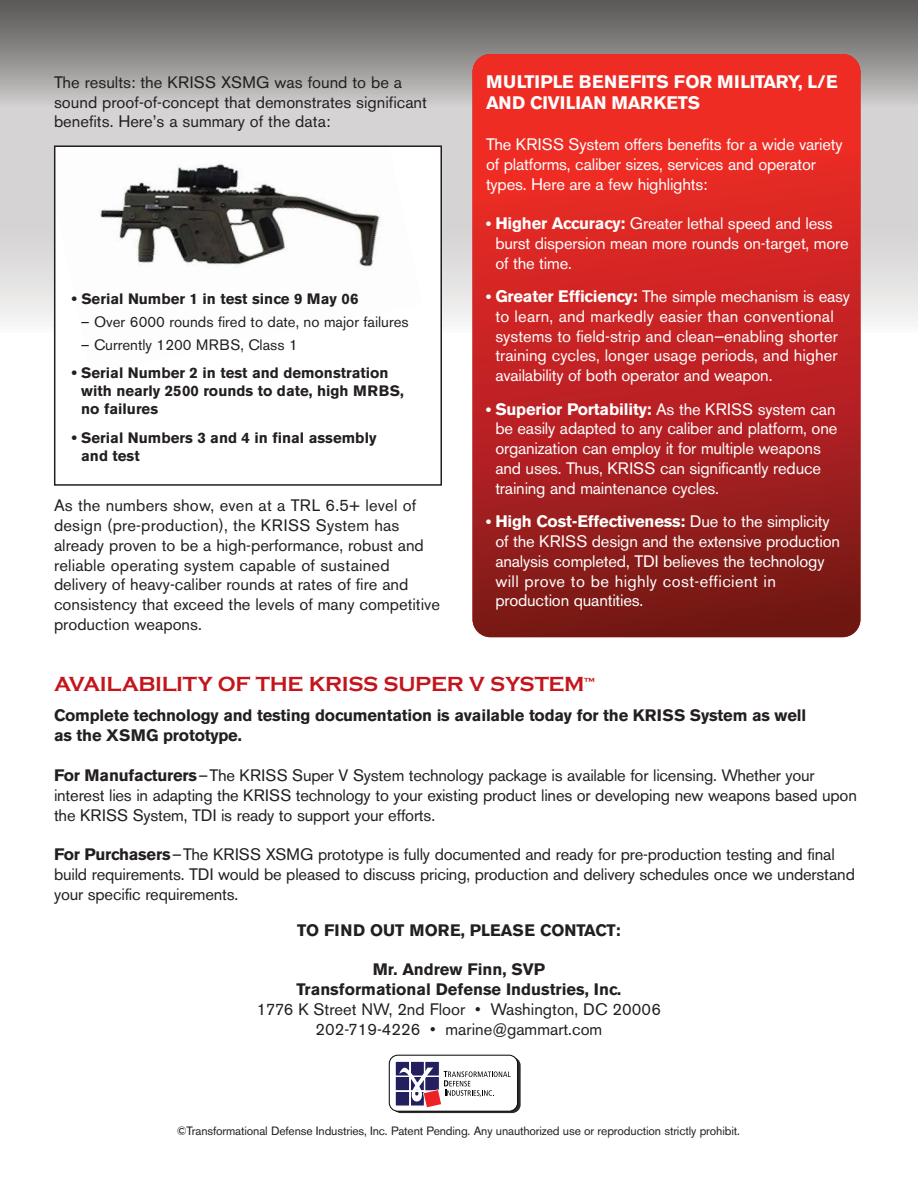
<style>
.page{position:relative;width:918px;height:1188px;background:#fff}
.page>*{position:absolute;margin:0;border:0;box-sizing:border-box;transform-origin:0 0}
.t1{font:700 21px "Copperplate Gothic";letter-spacing:-.015em;color:#c4151c}
.t2{font:700 18px/21.6px "Akzidenz Grotesk BE";letter-spacing:-.01em;color:#fff}
.t3{font:16.5px/19.8px "Akzidenz Grotesk BE";color:#231f20}
.t4{font:16.5px/19.8px "Akzidenz Grotesk BE";letter-spacing:-.01em;color:#fff}
.t5{font:700 16.5px/19.8px "Akzidenz Grotesk BE";letter-spacing:-.01em;color:#231f20}
.t6{font:700 15px/18px "Akzidenz Grotesk BE";color:#231f20}
.t7{font:15px "Akzidenz Grotesk BE";color:#231f20}
.t8{font:12px "Akzidenz Grotesk BE";letter-spacing:-.01em;color:#231f20}
.s1{font-weight:700;font-size:15px}
.s2{font-weight:700}
</style>
<div class="page">
<svg style="left:0;top:0;width:917px;height:350px;background:#a8a6a5"></svg>
<svg style="left:472px;top:54px;width:389px;height:583px;background:#bf2321"></svg>
<svg style="left:392px;top:1057px;width:129px;height:56px"></svg>
<div style="left:389px;top:1055px;width:129px;height:56px;background:#fff;border-radius:9px"></div>
<div style="left:389px;top:1055px;width:129px;height:56px;border:1px solid #020303;border-radius:9px"></div>
<svg style="left:395px;top:1061px;width:116px;height:47px"></svg>
<div style="left:55px;top:146px;width:386px;height:339px;background:#fff"></div>
<img style="left:100px;top:163px;width:280px;height:104px">
<div style="left:54px;top:145px;width:388px;height:341px;border:2px solid #231f20"></div>
<svg style="left:917px;top:0;width:1px;height:321px"></svg>
<p class="t3" style="left:54px;top:74px;width:375px">The results: the KRISS XSMG was found to be a sound proof-of-concept that demonstrates significant benefits. Here’s a summary of the data:</p>
<p class="t6" style="left:72px;top:291px;width:288px">• Serial Number 1 in test since 9 May 06</p>
<p class="t7" style="left:81px;top:316px;width:329px">– Over 6000 rounds fired to date, no major failures</p>
<p class="t7" style="left:81px;top:339px;width:219px">– Currently 1200 MRBS, Class 1</p>
<p class="t6" style="left:81px;top:365px;width:324px;text-indent:-9px">• Serial Number 2 in test and demonstration with nearly 2500 rounds to date, high MRBS, no failures</p>
<p class="t6" style="left:81px;top:430px;width:297px;text-indent:-9px">• Serial Numbers 3 and 4 in final assembly and test</p>
<p class="t3" style="left:54px;top:497px;width:388px">As the numbers show, even at a TRL 6.5+ level of design (pre-production), the KRISS System has already proven to be a high-performance, robust and reliable operating system capable of sustained delivery of heavy-caliber rounds at rates of fire and consistency that exceed the levels of many competitive production weapons.</p>
<p class="t2" style="left:486px;top:72px;width:353px">MULTIPLE BENEFITS FOR MILITARY, L/E<br>AND CIVILIAN MARKETS</p>
<p class="t4" style="left:486px;top:136px;width:358px">The KRISS System offers benefits for a wide variety of platforms, caliber sizes, services and operator types. Here are a few highlights:</p>
<p class="t4" style="left:495px;top:215px;width:355px;text-indent:-9px"><span class="s1">•</span> <span class="s2">Higher Accuracy:</span> Greater lethal speed and less burst dispersion mean more rounds on-target, more of the time.</p>
<p class="t4" style="left:495px;top:288px;width:356px;text-indent:-9px"><span class="s1">•</span> <span class="s2">Greater Efficiency:</span> The simple mechanism is easy to learn, and markedly easier than conventional systems to field-strip and clean—enabling shorter training cycles, longer usage periods, and higher availability of both operator and weapon.</p>
<p class="t4" style="left:495px;top:401px;width:343px;text-indent:-9px"><span class="s1">•</span> <span class="s2">Superior Portability:</span> As the KRISS system can be easily adapted to any caliber and platform, one organization can employ it for multiple weapons and uses. Thus, KRISS can significantly reduce training and maintenance cycles.</p>
<p class="t4" style="left:495px;top:513px;width:346px;text-indent:-9px"><span class="s1">•</span> <span class="s2">High Cost-Effectiveness:</span> Due to the simplicity of the KRISS design and the extensive production analysis completed, TDI believes the technology will prove to be highly cost-efficient in production quantities.</p>
<p class="t1" style="left:54px;top:673px;width:542px">AVAILABILITY OF THE KRISS SUPER V SYSTEM<sup>™</sup></p>
<p class="t5" style="left:54px;top:707px;width:754px">Complete technology and testing documentation is available today for the KRISS System as well as the XSMG prototype.</p>
<p class="t3" style="left:54px;top:767px;width:804px"><span class="s2">For Manufacturers</span>–The KRISS Super V System technology package is available for licensing. Whether your interest lies in adapting the KRISS technology to your existing product lines or developing new weapons based upon the KRISS System, TDI is ready to support your efforts.</p>
<p class="t3" style="left:54px;top:846px;width:802px"><span class="s2">For Purchasers</span>–The KRISS XSMG prototype is fully documented and ready for pre-production testing and final build requirements. TDI would be pleased to discuss pricing, production and delivery schedules once we understand your specific requirements.</p>
<p class="t5" style="left:297px;top:921px;width:325px">TO FIND OUT MORE, PLEASE CONTACT:</p>
<p class="t5" style="left:297px;top:961px;width:326px;text-align:center">Mr. Andrew Finn, SVP<br>Transformational Defense Industries, Inc.</p>
<p class="t3" style="left:257px;top:1001px;width:406px;text-align:center">1776 K Street NW, 2nd Floor • Washington, DC 20006<br>202-719-4226 • marine@gammart.com</p>
<p class="t8" style="left:177px;top:1126px;width:565px">©Transformational Defense Industries, Inc. Patent Pending. Any unauthorized use or reproduction strictly prohibit.</p>
</div>
